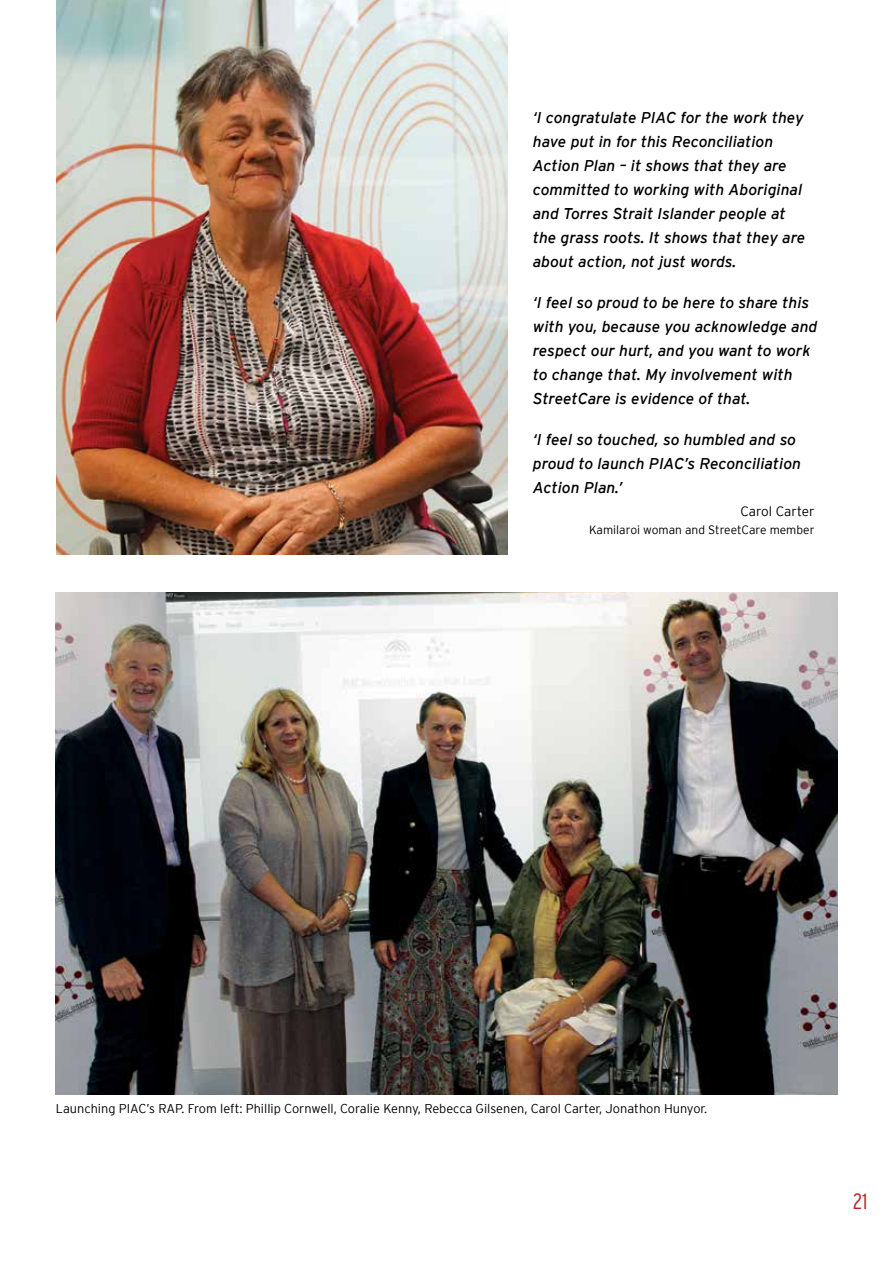
<style>
.page{position:relative;width:893px;height:1263px;background:#fff}
.page>*{position:absolute;margin:0;border:0;box-sizing:border-box;transform-origin:0 0}
.t1{font:300 condensed 21.9px "Interstate";color:#be1f24}
.t2{font:italic 15.6px/24px "Interstate";color:#000}
.t3{font:300 13.5px "Interstate";color:#000}
.t4{font:300 12.75px "Interstate";color:#000}
.t5{font:300 12px "Interstate";color:#000}
</style>
<div class="page">
<img style="left:57px;top:0;width:450px;height:554px">
<img style="left:55px;top:592px;width:783px;height:502px">
<p class="t2" style="left:533px;top:107px;width:274px">‘I congratulate PIAC for the work they have put in for this Reconciliation Action Plan – it shows that they are committed to working with Aboriginal and Torres Strait Islander people at the grass roots. It shows that they are about action, not just words.</p>
<p class="t2" style="left:533px;top:292px;width:286px">‘I feel so proud to be here to share this with you, because you acknowledge and respect our hurt, and you want to work to change that. My involvement with StreetCare is evidence of that.</p>
<p class="t2" style="left:533px;top:429px;width:270px">‘I feel so touched, so humbled and so proud to launch PIAC’s Reconciliation<br>Action Plan.’</p>
<p class="t3" style="left:740px;top:505px;width:76px">Carol Carter</p>
<p class="t5" style="left:589px;top:524px;width:227px">Kamilaroi woman and StreetCare member</p>
<p class="t4" style="left:56px;top:1103px;width:653px">Launching PIAC’s RAP. From left: Phillip Cornwell, Coralie Kenny, Rebecca Gilsenen, Carol Carter, Jonathon Hunyor.</p>
<h1 class="t1" style="left:853px;top:1192px;width:16px">21</h1>
</div>
